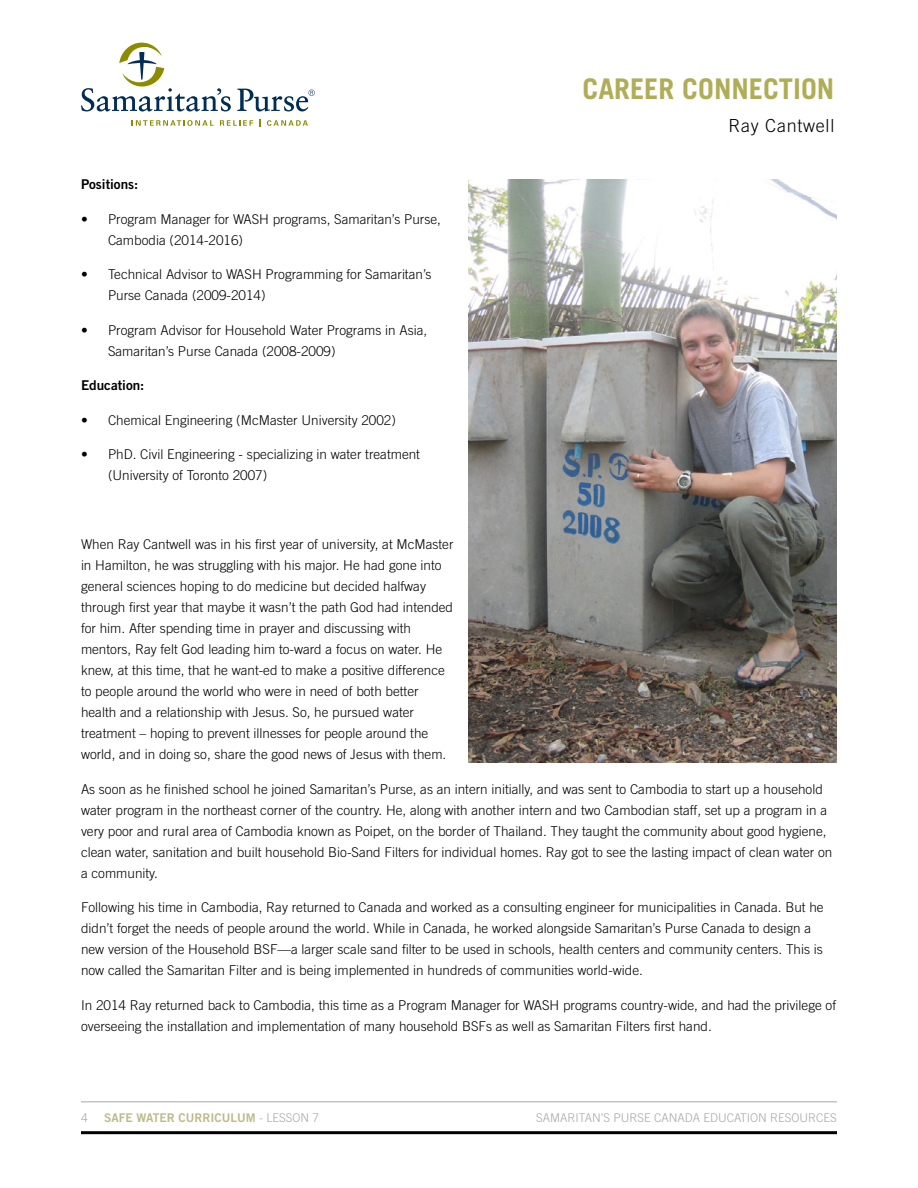
<style>
.page{position:relative;width:918px;height:1188px;background:#fff}
.page>*{position:absolute;margin:0;border:0;box-sizing:border-box;transform-origin:0 0}
.t1{font:700 28.5px "Trade Gothic LT Std";color:#b0ad57}
.t2{font:300 18px "Trade Gothic LT Std";letter-spacing:.04em;color:#000}
.t3{font:300 13.5px/21px "Trade Gothic LT Std";color:#000}
.t4{font:13.5px "Trade Gothic LT Std Bd 2";color:#000}
.t5{font:300 12px "Trade Gothic LT Std";color:#aaa8aa}
.t6{font:12px "Trade Gothic LT Std Bd 2";color:#beba8a}
.s1{font-family:"Trade Gothic LT Std";font-weight:300;color:#aaa8aa}
</style>
<div class="page">
<svg style="left:81px;top:43px;width:234px;height:68px"></svg>
<svg style="left:132px;top:120px;width:82px;height:6px"></svg>
<svg style="left:220px;top:120px;width:33px;height:6px"></svg>
<svg style="left:267px;top:120px;width:41px;height:6px"></svg>
<img style="left:468px;top:180px;width:369px;height:582px">
<hr style="left:81px;top:1131px;width:756px;height:3px;background:#000">
<hr style="left:81px;top:1102px;width:756px;height:1px;background:#aaa8aa">
<p class="t4" style="left:81px;top:176px;width:59px">Positions:</p>
<p class="t3" style="left:108px;top:208px;width:334px;text-indent:-27px">• Program Manager for WASH programs, Samaritan’s Purse,<br>Cambodia (2014-2016)</p>
<p class="t3" style="left:108px;top:264px;width:325px;text-indent:-27px">• Technical Advisor to WASH Programming for Samaritan’s<br>Purse Canada (2009-2014)</p>
<p class="t3" style="left:108px;top:319px;width:321px;text-indent:-27px">• Program Advisor for Household Water Programs in Asia,<br>Samaritan’s Purse Canada (2008-2009)</p>
<p class="t4" style="left:81px;top:377px;width:65px">Education:</p>
<p class="t3" style="left:81px;top:409px;width:316px">• Chemical Engineering (McMaster University 2002)</p>
<p class="t3" style="left:108px;top:444px;width:314px;text-indent:-27px">• PhD. Civil Engineering - specializing in water treatment (University of Toronto 2007)</p>
<h1 class="t1" style="left:583px;top:72px;width:253px">CAREER CONNECTION</h1>
<h2 class="t2" style="left:728px;top:115px;width:107px">Ray Cantwell</h2>
<p class="t3" style="left:81px;top:534px;width:374px">When Ray Cantwell was in his first year of university, at McMaster in Hamilton, he was struggling with his major. He had gone into general sciences hoping to do medicine but decided halfway through first year that maybe it wasn’t the path God had intended for him. After spending time in prayer and discussing with mentors, Ray felt God leading him to-ward a focus on water. He knew, at this time, that he want-ed to make a positive difference to people around the world who were in need of both better health and a relationship with Jesus. So, he pursued water treatment – hoping to prevent illnesses for people around the world, and in doing so, share the good news of Jesus with them.</p>
<p class="t3" style="left:81px;top:778px;width:753px">As soon as he finished school he joined Samaritan’s Purse, as an intern initially, and was sent to Cambodia to start up a household water program in the northeast corner of the country. He, along with another intern and two Cambodian staff, set up a program in a very poor and rural area of Cambodia known as Poipet, on the border of Thailand. They taught the community about good hygiene, clean water, sanitation and built household Bio-Sand Filters for individual homes. Ray got to see the lasting impact of clean water on a community.</p>
<p class="t3" style="left:81px;top:897px;width:744px">Following his time in Cambodia, Ray returned to Canada and worked as a consulting engineer for municipalities in Canada. But he didn’t forget the needs of people around the world. While in Canada, he worked alongside Samaritan’s Purse Canada to design a new version of the Household BSF—a larger scale sand filter to be used in schools, health centers and community centers. This is now called the Samaritan Filter and is being implemented in hundreds of communities world-wide.</p>
<p class="t3" style="left:81px;top:995px;width:757px">In 2014 Ray returned back to Cambodia, this time as a Program Manager for WASH programs country-wide, and had the privilege of overseeing the installation and implementation of many household BSFs as well as Samaritan Filters first hand.</p>
<p class="t5" style="left:81px;top:1110px;width:8px">4</p>
<p class="t5" style="left:536px;top:1110px;width:302px">SAMARITAN’S PURSE CANADA EDUCATION RESOURCES</p>
<p class="t6" style="left:104px;top:1110px;width:216px">SAFE WATER CURRICULUM <span class="s1">- LESSON 7</span></p>
</div>
